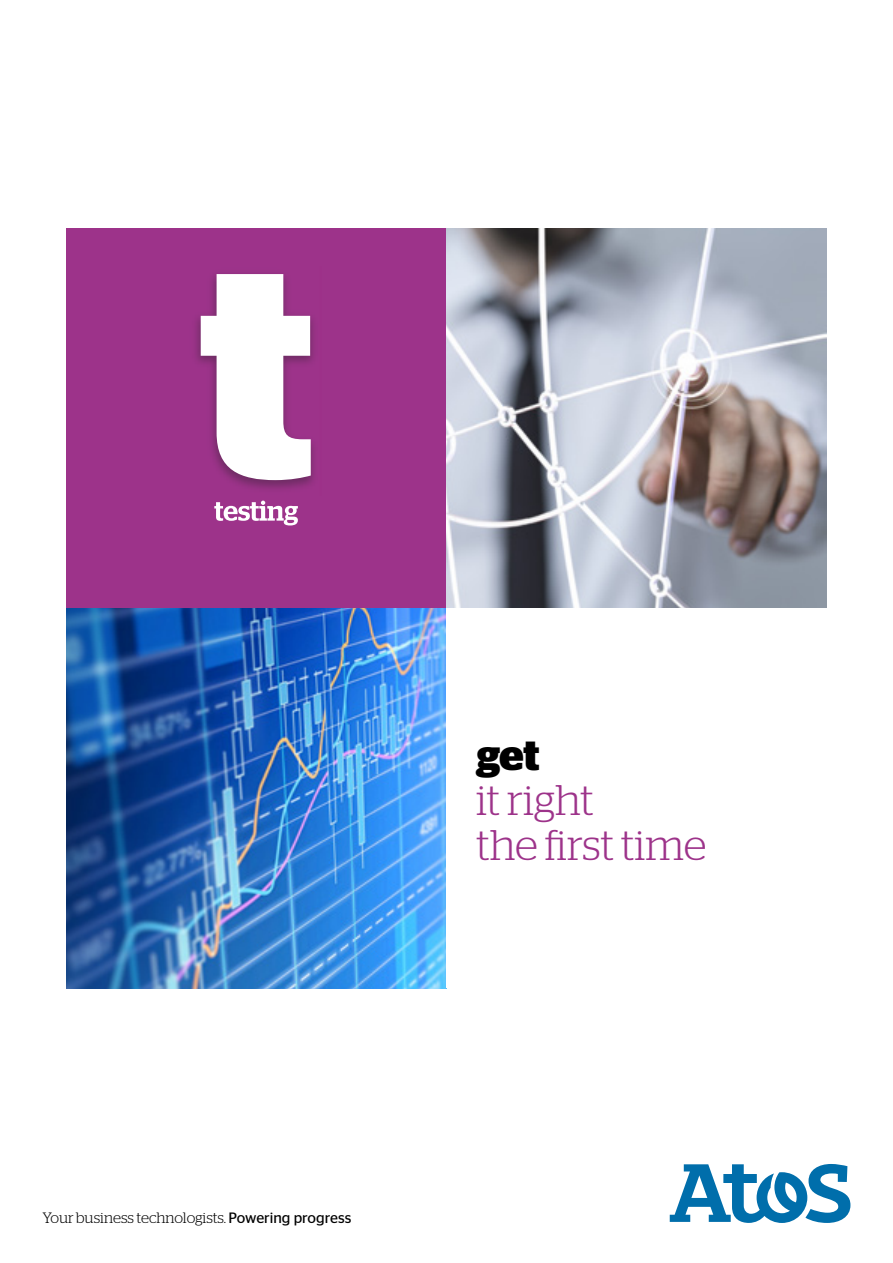
<style>
.page{position:relative;width:893px;height:1263px;background:#fff}
.page>*{position:absolute;margin:0;border:0;box-sizing:border-box;transform-origin:0 0}
.t1{font:300 42.75px/45px "Stag";letter-spacing:-.01em;color:#9d338a}
.t2{font:700 42.75px "Stag";color:#000}
.t3{font:300 15px "Stag";letter-spacing:-.005em;color:#000}
.s1{font-family:"Stag Sans";font-weight:400}
</style>
<div class="page">
<div style="left:66px;top:228px;width:380px;height:380px;background:#9d338a"></div>
<img style="left:196px;top:316px;width:118px;height:173px">
<svg style="left:201px;top:274px;width:110px;height:206px"></svg>
<svg style="left:214px;top:501px;width:84px;height:24px"></svg>
<svg style="left:670px;top:1164px;width:180px;height:59px"></svg>
<img style="left:446px;top:228px;width:380px;height:380px">
<img style="left:66px;top:608px;width:380px;height:380px">
<h1 class="t2" style="left:476px;top:730px;width:65px">get</h1>
<h1 class="t1" style="left:476px;top:777px;width:232px">it right<br>the first time</h1>
<p class="t3" style="left:43px;top:1209px;width:310px">Your business technologists. <span class="s1">Powering progress</span></p>
</div>
